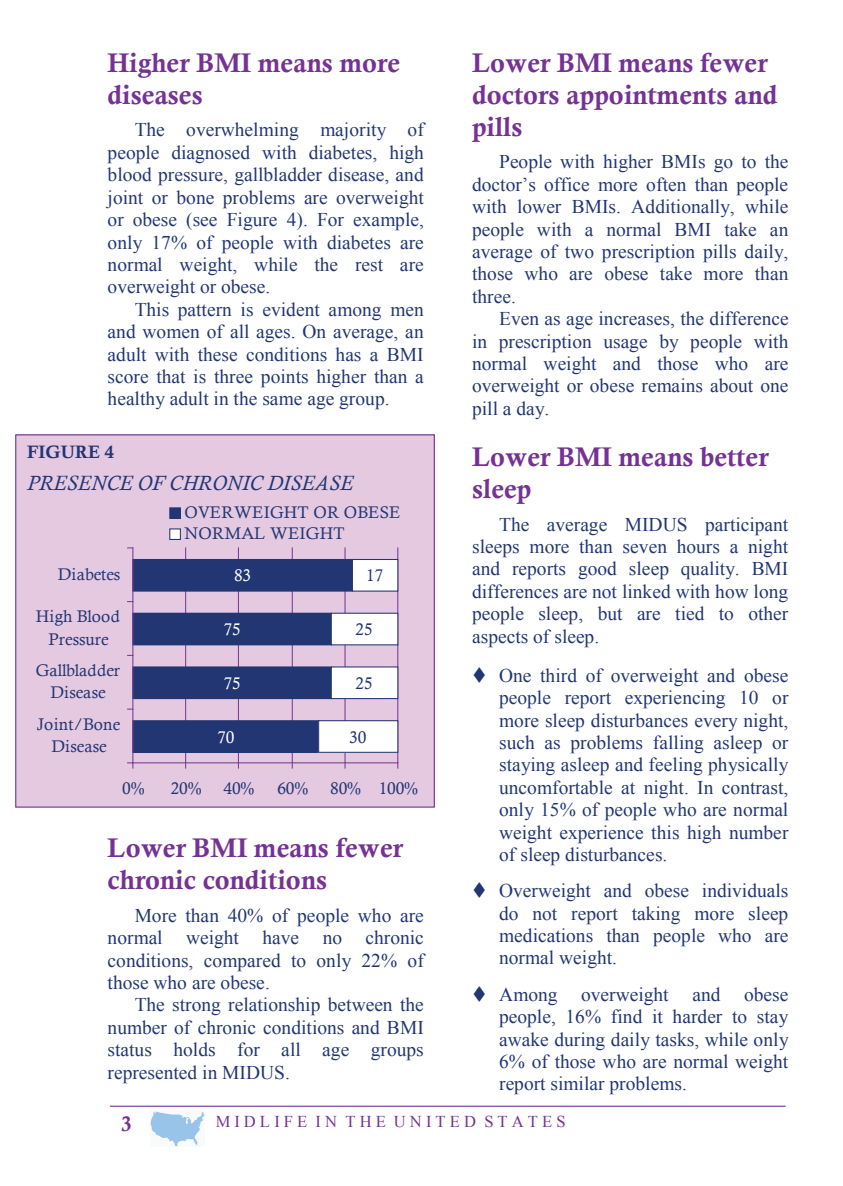
<style>
.page{position:relative;width:843px;height:1186px;background:#fff}
.page>*{position:absolute;margin:0;border:0;box-sizing:border-box;transform-origin:0 0}
.t1{font:27px/31.8px "Calis MT Bol";color:#753294}
.t2{font:italic 21px "Calisto";color:#223674}
.t3{font:21px "Calis MT Bol";color:#753294}
.t4{font:19.35px/22.4px "Times New Roman";color:#223674;text-align:justify}
.t5{font:18px "Calis MT Bol";color:#223674}
.t6{font:16.8px/22.2px "Calisto";letter-spacing:.01em;color:#223674;text-align:center}
.t7{font:16.8px/22px "Calisto";letter-spacing:-.01em;color:#223674;text-align:center}
.t8{font:16.8px "Calisto";letter-spacing:-.01em;color:#fff}
.t9{font:16.5px "Times New Roman";letter-spacing:.25em;color:#753294}
</style>
<div class="page">
<img style="left:151px;top:1111px;width:54px;height:35px">
<div style="left:16px;top:435px;width:418px;height:372px;background:#e4c9e0"></div>
<hr style="left:110px;top:1105px;width:674px;height:1px;background:#753294">
<hr style="left:185px;top:548px;width:1px;height:214px;background:#753294">
<hr style="left:238px;top:548px;width:1px;height:214px;background:#753294">
<hr style="left:292px;top:548px;width:1px;height:214px;background:#753294">
<hr style="left:344px;top:548px;width:1px;height:214px;background:#753294">
<hr style="left:397px;top:548px;width:1px;height:214px;background:#753294">
<div style="left:133px;top:720px;width:185px;height:32px;background:#223674"></div>
<div style="left:133px;top:720px;width:186px;height:32px;border:1px solid #223674"></div>
<div style="left:133px;top:667px;width:198px;height:31px;background:#223674"></div>
<div style="left:133px;top:666px;width:198px;height:33px;border:1px solid #223674"></div>
<div style="left:133px;top:613px;width:198px;height:32px;background:#223674"></div>
<div style="left:133px;top:612px;width:198px;height:33px;border:1px solid #223674"></div>
<div style="left:133px;top:559px;width:219px;height:32px;background:#223674"></div>
<div style="left:318px;top:720px;width:79px;height:32px;background:#fff"></div>
<div style="left:318px;top:720px;width:80px;height:32px;border:1px solid #223674"></div>
<div style="left:331px;top:667px;width:66px;height:31px;background:#fff"></div>
<div style="left:330px;top:666px;width:68px;height:33px;border:1px solid #223674"></div>
<div style="left:331px;top:613px;width:66px;height:32px;background:#fff"></div>
<div style="left:330px;top:612px;width:68px;height:33px;border:1px solid #223674"></div>
<div style="left:352px;top:559px;width:45px;height:32px;background:#fff"></div>
<div style="left:352px;top:559px;width:46px;height:32px;border:1px solid #223674"></div>
<hr style="left:133px;top:762px;width:264px;height:1px;background:#753294">
<hr style="left:132px;top:548px;width:1px;height:214px;background:#753294">
<svg style="left:127px;top:762px;width:6px;height:6px"></svg>
<div style="left:170px;top:508px;width:10px;height:10px;background:#223674"></div>
<div style="left:169px;top:507px;width:12px;height:12px;border:1px solid #223674"></div>
<div style="left:170px;top:529px;width:10px;height:10px;background:#fff"></div>
<div style="left:169px;top:528px;width:12px;height:12px;border:1px solid #223674"></div>
<p class="t1" style="left:108px;top:47px;width:294px">Higher BMI means more diseases</p>
<p class="t4" style="left:135px;top:118px;width:290px">The overwhelming majority of</p>
<p class="t4" style="left:108px;top:141px;width:317px">people diagnosed with diabetes, high</p>
<p class="t4" style="left:108px;top:163px;width:317px">blood pressure, gallbladder disease, and</p>
<p class="t4" style="left:108px;top:186px;width:317px">joint or bone problems are overweight</p>
<p class="t4" style="left:108px;top:208px;width:318px">or obese (see Figure 4). For example,</p>
<p class="t4" style="left:108px;top:230px;width:317px">only 17% of people with diabetes are</p>
<p class="t4" style="left:108px;top:253px;width:317px">normal weight, while the rest are</p>
<p class="t4" style="left:108px;top:275px;width:164px">overweight or obese.</p>
<p class="t4" style="left:135px;top:298px;width:290px">This pattern is evident among men</p>
<p class="t4" style="left:108px;top:320px;width:317px">and women of all ages. On average, an</p>
<p class="t4" style="left:108px;top:342px;width:317px">adult with these conditions has a BMI</p>
<p class="t4" style="left:108px;top:365px;width:317px">score that is three points higher than a</p>
<p class="t4" style="left:108px;top:387px;width:283px">healthy adult in the same age group.</p>
<p class="t5" style="left:27px;top:442px;width:88px">FIGURE 4</p>
<p class="t2" style="left:27px;top:471px;width:327px">PRESENCE OF CHRONIC DISEASE</p>
<p class="t6" style="left:58px;top:563px;width:64px">Diabetes</p>
<p class="t6" style="left:36px;top:605px;width:85px">High Blood<br>Pressure</p>
<p class="t7" style="left:36px;top:659px;width:86px">Gallbladder<br>Disease</p>
<p class="t6" style="left:37px;top:712px;width:85px">Joint/Bone<br>Disease</p>
<p class="t6" style="left:184px;top:501px;width:217px;line-height:21px;text-align:left">OVERWEIGHT OR OBESE<br>NORMAL WEIGHT</p>
<p class="t8" style="left:234px;top:566px;width:19px">83</p>
<p class="t6" style="left:366px;top:564px;width:19px">17</p>
<p class="t8" style="left:223px;top:619px;width:19px">75</p>
<p class="t6" style="left:355px;top:618px;width:19px">25</p>
<p class="t8" style="left:223px;top:673px;width:19px">75</p>
<p class="t6" style="left:355px;top:671px;width:19px">25</p>
<p class="t8" style="left:217px;top:727px;width:19px">70</p>
<p class="t6" style="left:349px;top:725px;width:19px">30</p>
<p class="t6" style="left:122px;top:777px;width:24px">0%</p>
<p class="t6" style="left:171px;top:777px;width:32px">20%</p>
<p class="t6" style="left:223px;top:777px;width:32px">40%</p>
<p class="t6" style="left:277px;top:777px;width:32px">60%</p>
<p class="t6" style="left:330px;top:777px;width:89px">80% 100%</p>
<p class="t1" style="left:108px;top:832px;width:297px">Lower BMI means fewer chronic conditions</p>
<p class="t4" style="left:135px;top:903px;width:290px">More than 40% of people who are</p>
<p class="t4" style="left:108px;top:926px;width:317px">normal weight have no chronic</p>
<p class="t4" style="left:108px;top:948px;width:317px">conditions, compared to only 22% of</p>
<p class="t4" style="left:108px;top:971px;width:164px">those who are obese.</p>
<p class="t4" style="left:135px;top:993px;width:290px">The strong relationship between the</p>
<p class="t4" style="left:108px;top:1015px;width:317px">number of chronic conditions and BMI</p>
<p class="t4" style="left:108px;top:1038px;width:317px">status holds for all age groups</p>
<p class="t4" style="left:108px;top:1060px;width:184px">represented in MIDUS.</p>
<p class="t1" style="left:472px;top:47px;width:307px">Lower BMI means fewer doctors appointments and pills</p>
<p class="t4" style="left:499px;top:150px;width:291px">People with higher BMIs go to the</p>
<p class="t4" style="left:472px;top:173px;width:317px">doctor’s office more often than people</p>
<p class="t4" style="left:472px;top:195px;width:317px">with lower BMIs. Additionally, while</p>
<p class="t4" style="left:472px;top:218px;width:317px">people with a normal BMI take an</p>
<p class="t4" style="left:472px;top:240px;width:317px">average of two prescription pills daily,</p>
<p class="t4" style="left:472px;top:262px;width:317px">those who are obese take more than</p>
<p class="t4" style="left:472px;top:285px;width:45px">three.</p>
<p class="t4" style="left:499px;top:307px;width:291px">Even as age increases, the difference</p>
<p class="t4" style="left:472px;top:329px;width:317px">in prescription usage by people with</p>
<p class="t4" style="left:472px;top:352px;width:317px">normal weight and those who are</p>
<p class="t4" style="left:472px;top:374px;width:317px">overweight or obese remains about one</p>
<p class="t4" style="left:472px;top:397px;width:79px">pill a day.</p>
<p class="t1" style="left:472px;top:441px;width:298px">Lower BMI means better sleep</p>
<p class="t4" style="left:472px;top:512px;width:317px;text-indent:27px">The average MIDUS participant sleeps more than seven hours a night and reports good sleep quality. BMI differences are not linked with how long people sleep, but are tied to other aspects of sleep.</p>
<p class="t4" style="left:499px;top:664px;width:291px;text-indent:-27px">▼ One third of overweight and obese people report experiencing 10 or more sleep disturbances every night, such as problems falling asleep or staying asleep and feeling physically uncomfortable at night. In contrast, only 15% of people who are normal weight experience this high number of sleep disturbances.</p>
<p class="t4" style="left:499px;top:879px;width:290px;text-indent:-27px">▼ Overweight and obese individuals do not report taking more sleep medications than people who are normal weight.</p>
<p class="t4" style="left:499px;top:982px;width:291px;text-indent:-27px">▼ Among overweight and obese people, 16% find it harder to stay awake during daily tasks, while only 6% of those who are normal weight report similar problems.</p>
<p class="t3" style="left:121px;top:1112px;width:12px">3</p>
<p class="t9" style="left:215px;top:1110px;width:351px">MIDLIFE IN THE UNITED STATES</p>
</div>
